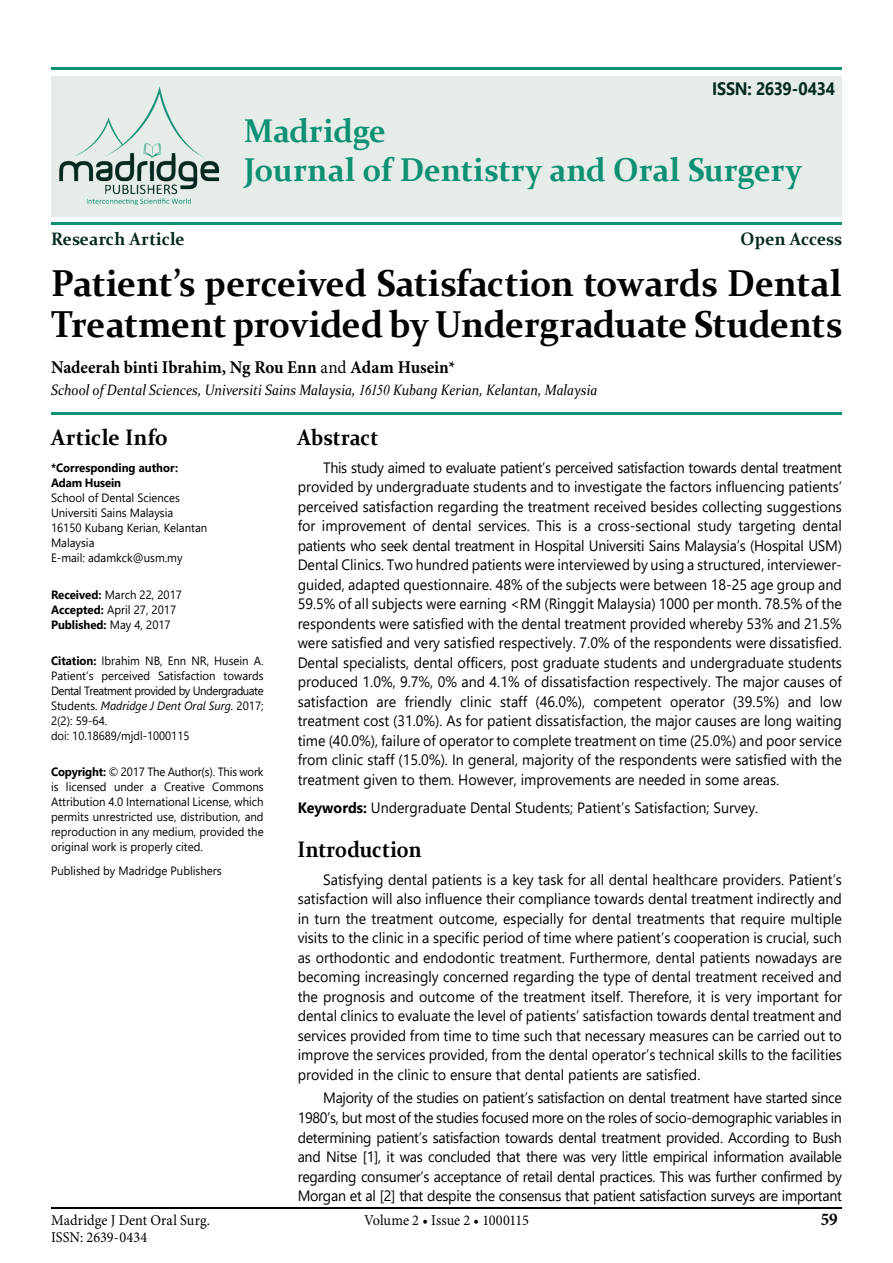
<style>
.page{position:relative;width:893px;height:1263px;background:#fff}
.page>*{position:absolute;margin:0;border:0;box-sizing:border-box;transform-origin:0 0}
.t1{font:700 37.5px/40.5px "Constantia";letter-spacing:-.01em;color:#000;scale:.95 1}
.t2{font:700 33px/39px "Constantia";letter-spacing:.005em;color:#0e9172;scale:.95 1}
.t3{font:700 22.5px "Constantia";letter-spacing:.005em;color:#000;scale:.9 1}
.t4{font:700 22.5px "Constantia";letter-spacing:.005em;color:#000;scale:.95 1}
.t5{font:700 18px "Minion Pro";color:#000;scale:.95 1}
.t6{font:700 18px "Constantia";color:#032920;scale:.95 1}
.t7{font:700 18px "Segoe UI";letter-spacing:-.015em;color:#032920;scale:.9 1}
.t8{font:15px/19.5px "Segoe UI";color:#000;text-align:justify;scale:.95 1}
.t9{font:italic 15px "Constantia";color:#000;scale:.9 1}
.t10{font:15px "Minion Pro";letter-spacing:.005em;color:#000;scale:.95 1}
.t11{font:12px/15px "Segoe UI";color:#000;scale:.95 1}
.t12{font:700 12px/15px "Segoe UI";color:#000;scale:.95 1}
.s1{font-weight:400}
.s2{font-family:"Times New Roman"}
.s3{font-weight:700}
.s4{font-style:italic}
</style>
<div class="page">
<hr style="left:51px;top:1208px;width:791px;height:1px;background:#000">
<div style="left:51px;top:76px;width:791px;height:140px;background:#e6ede9"></div>
<hr style="left:51px;top:223px;width:791px;height:2px;background:#0e9172">
<hr style="left:51px;top:413px;width:791px;height:2px;background:#0e9172">
<hr style="left:51px;top:68px;width:791px;height:2px;background:#0e9172">
<img style="left:59px;top:86px;width:160px;height:120px">
<p class="t7" style="left:712px;top:71px;width:138px">ISSN: 2639-0434</p>
<h2 class="t2" style="left:244px;top:109px;width:589px">Madridge<br>Journal of Dentistry and Oral Surgery</h2>
<p class="t6" style="left:51px;top:226px;width:142px">Research Article</p>
<p class="t6" style="left:741px;top:226px;width:108px">Open Access</p>
<h1 class="t1" style="left:51px;top:261px;width:834px">Patient’s perceived Satisfaction towards Dental<br>Treatment provided by Undergraduate Students</h1>
<p class="t5" style="left:51px;top:354px;width:427px">Nadeerah binti Ibrahim, Ng Rou Enn <span class="s1">and</span> Adam Husein*</p>
<p class="t9" style="left:51px;top:380px;width:609px">School of Dental Sciences, Universiti Sains Malaysia, <span class="s2">16150</span> Kubang Kerian, Kelantan, Malaysia</p>
<h3 class="t4" style="left:51px;top:421px;width:125px">Article Info</h3>
<p class="t12" style="left:51px;top:460px;width:135px">*Corresponding author:<br>Adam Husein</p>
<p class="t11" style="left:51px;top:490px;width:166px">School of Dental Sciences<br>Universiti Sains Malaysia<br>16150 Kubang Kerian, Kelantan<br>Malaysia<br>E-mail: adamkck@usm.my</p>
<p class="t11" style="left:51px;top:586px;width:139px"><span class="s3">Received:</span> March 22, 2017<br><span class="s3">Accepted:</span> April 27, 2017<br><span class="s3">Published:</span> May 4, 2017</p>
<p class="t11" style="left:51px;top:652px;width:225px"><span class="s3">Citation:</span> Ibrahim NB, Enn NR, Husein A.<br>Patient’s perceived Satisfaction towards Dental Treatment provided by Undergraduate Students. <span class="s4">Madridge J Dent Oral Surg.</span> 2017; 2(2): 59-64.<br>doi: 10.18689/mjdl-1000115</p>
<p class="t11" style="left:51px;top:763px;width:225px;text-align:justify"><span class="s3">Copyright:</span> © 2017 The Author(s). This work is licensed under a Creative Commons Attribution 4.0 International License, which permits unrestricted use, distribution, and reproduction in any medium, provided the original work is properly cited.</p>
<p class="t11" style="left:51px;top:862px;width:181px">Published by Madridge Publishers</p>
<h3 class="t3" style="left:298px;top:421px;width:91px">Abstract</h3>
<p class="t8" style="left:298px;top:456px;width:574px;text-indent:26px">This study aimed to evaluate patient’s perceived satisfaction towards dental treatment provided by undergraduate students and to investigate the factors influencing patients’ perceived satisfaction regarding the treatment received besides collecting suggestions for improvement of dental services. This is a cross-sectional study targeting dental patients who seek dental treatment in Hospital Universiti Sains Malaysia’s (Hospital USM)<br>Dental Clinics. Two hundred patients were interviewed by using a structured, interviewer&shy;guided, adapted questionnaire. 48% of the subjects were between 18-25 age group and 59.5% of all subjects were earning &lt;RM (Ringgit Malaysia) 1000 per month. 78.5% of the respondents were satisfied with the dental treatment provided whereby 53% and 21.5% were satisfied and very satisfied respectively. 7.0% of the respondents were dissatisfied.<br>Dental specialists, dental officers, post graduate students and undergraduate students produced 1.0%, 9.7%, 0% and 4.1% of dissatisfaction respectively. The major causes of satisfaction are friendly clinic staff (46.0%), competent operator (39.5%) and low treatment cost (31.0%). As for patient dissatisfaction, the major causes are long waiting time (40.0%), failure of operator to complete treatment on time (25.0%) and poor service from clinic staff (15.0%). In general, majority of the respondents were satisfied with the treatment given to them. However, improvements are needed in some areas.</p>
<p class="t8" style="left:298px;top:796px;width:486px"><span class="s3">Keywords:</span> Undergraduate Dental Students; Patient’s Satisfaction; Survey.</p>
<h3 class="t3" style="left:298px;top:833px;width:139px">Introduction</h3>
<p class="t8" style="left:298px;top:868px;width:574px;text-indent:26px">Satisfying dental patients is a key task for all dental healthcare providers. Patient’s satisfaction will also influence their compliance towards dental treatment indirectly and in turn the treatment outcome, especially for dental treatments that require multiple visits to the clinic in a specific period of time where patient’s cooperation is crucial, such as orthodontic and endodontic treatment. Furthermore, dental patients nowadays are becoming increasingly concerned regarding the type of dental treatment received and the prognosis and outcome of the treatment itself. Therefore, it is very important for dental clinics to evaluate the level of patients’ satisfaction towards dental treatment and services provided from time to time such that necessary measures can be carried out to improve the services provided, from the dental operator’s technical skills to the facilities provided in the clinic to ensure that dental patients are satisfied.</p>
<p class="t8" style="left:298px;top:1087px;width:574px;text-indent:26px">Majority of the studies on patient’s satisfaction on dental treatment have started since 1980’s, but most of the studies focused more on the roles of socio-demographic variables in determining patient’s satisfaction towards dental treatment provided. According to Bush and Nitse [1], it was concluded that there was very little empirical information available regarding consumer’s acceptance of retail dental practices. This was further confirmed by Morgan et al [2] that despite the consensus that patient satisfaction surveys are important</p>
<p class="t10" style="left:51px;top:1210px;width:169px">Madridge J Dent Oral Surg.</p>
<p class="t10" style="left:364px;top:1210px;width:175px">Volume 2 • Issue 2 • 1000115</p>
<p class="t5" style="left:821px;top:1206px;width:19px">59</p>
<p class="t10" style="left:51px;top:1227px;width:103px">ISSN: 2639-0434</p>
</div>
